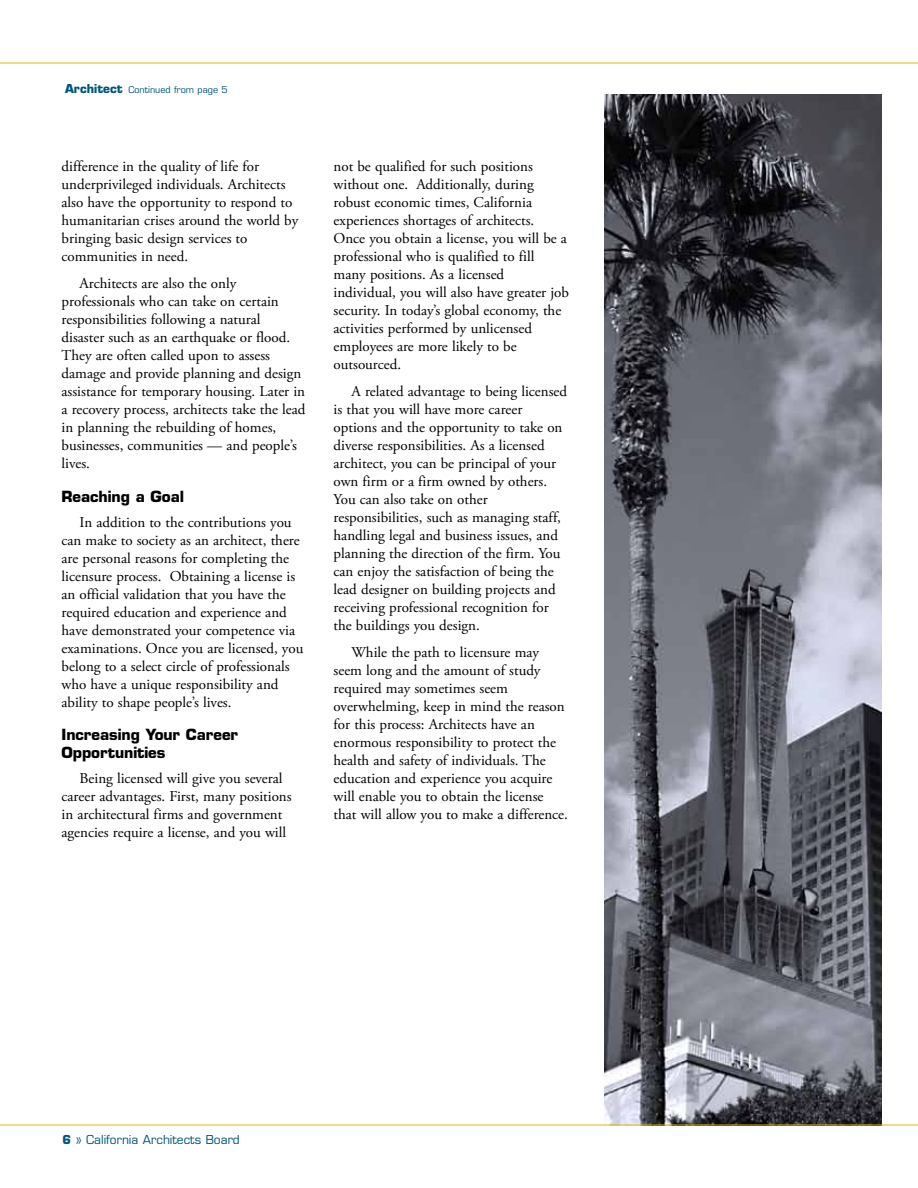
<style>
.page{position:relative;width:918px;height:1188px;background:#fff}
.page>*{position:absolute;margin:0;border:0;box-sizing:border-box;transform-origin:0 0}
.t1{font:15px/18px "Adobe Garamond Pro";color:#000}
.t2{font:700 15px/18px "Eurostile";letter-spacing:-.005em;color:#000}
.t3{font:12px "Eurostile";color:#005478}
.t4{font:9px "Eurostile";color:#005478}
.s1{font-weight:700;font-size:12px}
.s2{font-weight:700}
</style>
<div class="page">
<img style="left:605px;top:95px;width:277px;height:1030px">
<hr style="left:0;top:63px;width:918px;height:1px;background:#e7b020">
<hr style="left:0;top:1125px;width:918px;height:1px;background:#e7b020">
<p class="t4" style="left:65px;top:84px;width:164px"><span class="s1">Architect</span> Continued from page 5</p>
<p class="t1" style="left:62px;top:158px;width:238px">difference in the quality of life for underprivileged individuals. Architects also have the opportunity to respond to humanitarian crises around the world by bringing basic design services to communities in need.</p>
<p class="t1" style="left:62px;top:275px;width:245px;text-indent:18px">Architects are also the only professionals who can take on certain responsibilities following a natural disaster such as an earthquake or flood.<br>They are often called upon to assess damage and provide planning and design assistance for temporary housing. Later in a recovery process, architects take the lead in planning the rebuilding of homes, businesses, communities — and people’s lives.</p>
<p class="t2" style="left:62px;top:487px;width:124px">Reaching a Goal</p>
<p class="t1" style="left:62px;top:513px;width:243px;text-indent:18px">In addition to the contributions you can make to society as an architect, there are personal reasons for completing the licensure process. Obtaining a license is an official validation that you have the required education and experience and have demonstrated your competence via examinations. Once you are licensed, you belong to a select circle of professionals who have a unique responsibility and ability to shape people’s lives.</p>
<p class="t2" style="left:62px;top:726px;width:178px">Increasing Your Career<br>Opportunities</p>
<p class="t1" style="left:62px;top:770px;width:232px;text-indent:18px">Being licensed will give you several career advantages. First, many positions in architectural firms and government agencies require a license, and you will</p>
<p class="t1" style="left:334px;top:158px;width:237px">not be qualified for such positions without one. Additionally, during robust economic times, California experiences shortages of architects.<br>Once you obtain a license, you will be a professional who is qualified to fill many positions. As a licensed individual, you will also have greater job security. In today’s global economy, the activities performed by unlicensed employees are more likely to be outsourced.</p>
<p class="t1" style="left:334px;top:383px;width:235px;text-indent:18px">A related advantage to being licensed is that you will have more career options and the opportunity to take on diverse responsibilities. As a licensed architect, you can be principal of your own firm or a firm owned by others.<br>You can also take on other responsibilities, such as managing staff, handling legal and business issues, and planning the direction of the firm. You can enjoy the satisfaction of being the lead designer on building projects and receiving professional recognition for the buildings you design.</p>
<p class="t1" style="left:334px;top:644px;width:236px;text-indent:18px">While the path to licensure may seem long and the amount of study required may sometimes seem overwhelming, keep in mind the reason for this process: Architects have an enormous responsibility to protect the health and safety of individuals. The education and experience you acquire will enable you to obtain the license that will allow you to make a difference.</p>
<p class="t3" style="left:63px;top:1132px;width:179px"><span class="s2">6</span> » California Architects Board</p>
</div>
